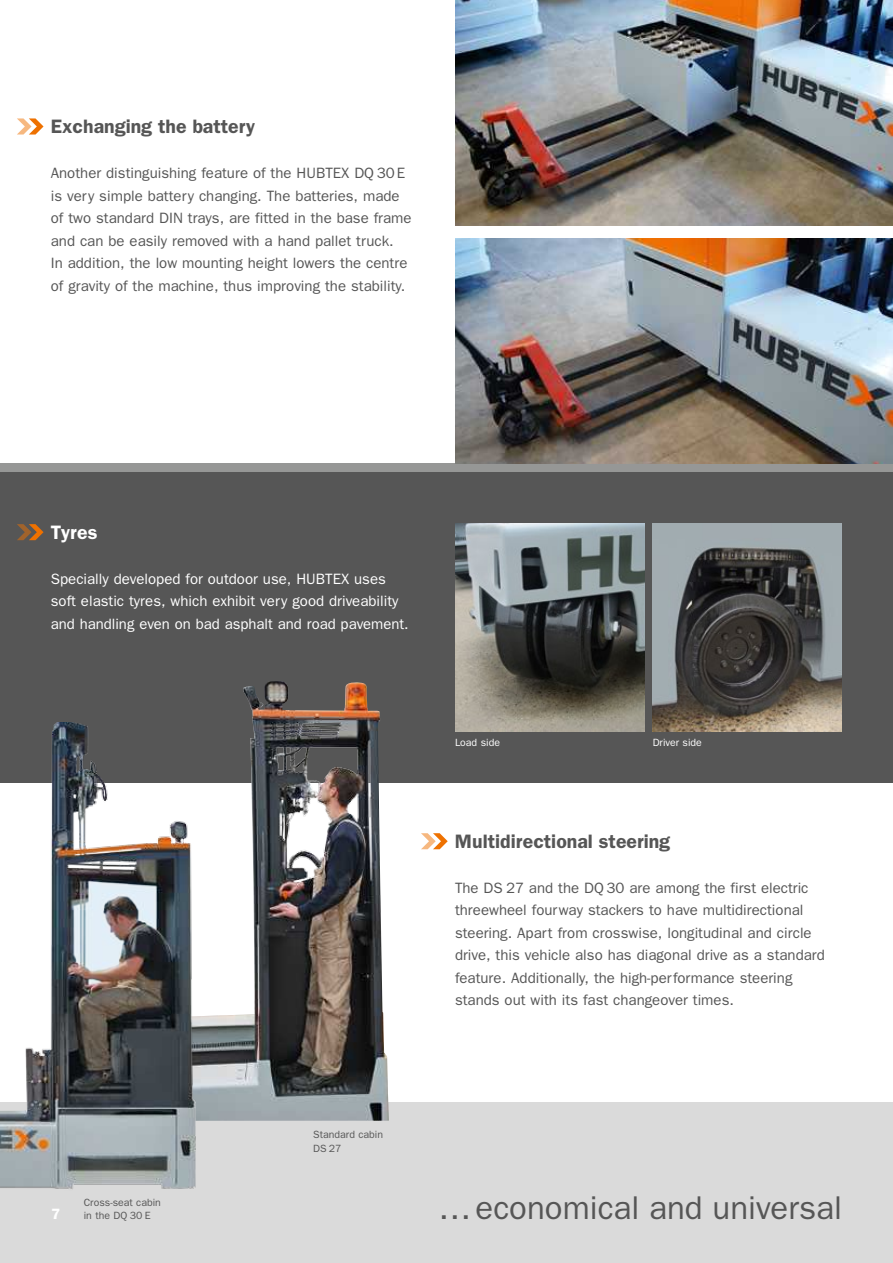
<style>
.page{position:relative;width:893px;height:1263px;background:#fff}
.page>*{position:absolute;margin:0;border:0;box-sizing:border-box;transform-origin:0 0}
.t1{font:33px "Franklin Gothic";color:#565656}
.t2{font:600 19.5px "Franklin Gothic";color:#565656}
.t3{font:600 19.5px "Franklin Gothic";color:#fff}
.t4{font:15px/22.5px "Franklin Gothic";color:#565656}
.t5{font:15px/22.5px "Franklin Gothic";color:#fff}
.t6{font:600 15px "Franklin Gothic";color:#fff}
.t7{font:10.5px/13.5px "Franklin Gothic";color:#565656}
.t8{font:10.5px "Franklin Gothic";color:#fff}
</style>
<div class="page">
<div style="left:0;top:1101px;width:893px;height:162px;background:#dadada"></div>
<div style="left:0;top:463px;width:893px;height:308px;background:#969796"></div>
<div style="left:0;top:472px;width:893px;height:310px;background:#565656"></div>
<img style="left:455px;top:523px;width:189px;height:208px">
<img style="left:653px;top:523px;width:189px;height:208px">
<img style="left:243px;top:681px;width:146px;height:440px">
<img style="left:455px;top:238px;width:438px;height:225px">
<img style="left:455px;top:0;width:438px;height:225px">
<img style="left:0;top:722px;width:290px;height:467px">
<svg style="left:421px;top:833px;width:27px;height:16px"></svg>
<svg style="left:17px;top:524px;width:27px;height:16px"></svg>
<svg style="left:17px;top:118px;width:27px;height:17px"></svg>
<h2 class="t2" style="left:51px;top:115px;width:206px">Exchanging the battery</h2>
<p class="t4" style="left:51px;top:162px;width:362px">Another distinguishing feature of the HUBTEX DQ 30 E is very simple battery changing. The batteries, made of two standard DIN trays, are fitted in the base frame and can be easily removed with a hand pallet truck.<br>In addition, the low mounting height lowers the centre of gravity of the machine, thus improving the stability.</p>
<h2 class="t3" style="left:51px;top:520px;width:48px">Tyres</h2>
<p class="t5" style="left:51px;top:567px;width:359px">Specially developed for outdoor use, HUBTEX uses soft elastic tyres, which exhibit very good driveability and handling even on bad asphalt and road pavement.</p>
<p class="t8" style="left:455px;top:737px;width:47px">Load side</p>
<p class="t8" style="left:653px;top:737px;width:51px">Driver side</p>
<h2 class="t2" style="left:455px;top:830px;width:217px">Multidirectional steering</h2>
<p class="t4" style="left:455px;top:877px;width:372px">The DS 27 and the DQ 30 are among the first electric threewheel fourway stackers to have multidirectional steering. Apart from crosswise, longitudinal and circle drive, this vehicle also has diagonal drive as a standard feature. Additionally, the high-performance steering stands out with its fast changeover times.</p>
<p class="t6" style="left:51px;top:1205px;width:10px">7</p>
<p class="t7" style="left:84px;top:1195px;width:79px">Cross-seat cabin in the DQ 30 E</p>
<p class="t7" style="left:313px;top:1128px;width:71px">Standard cabin<br>DS 27</p>
<h1 class="t1" style="left:438px;top:1189px;width:405px">…economical and universal</h1>
</div>
